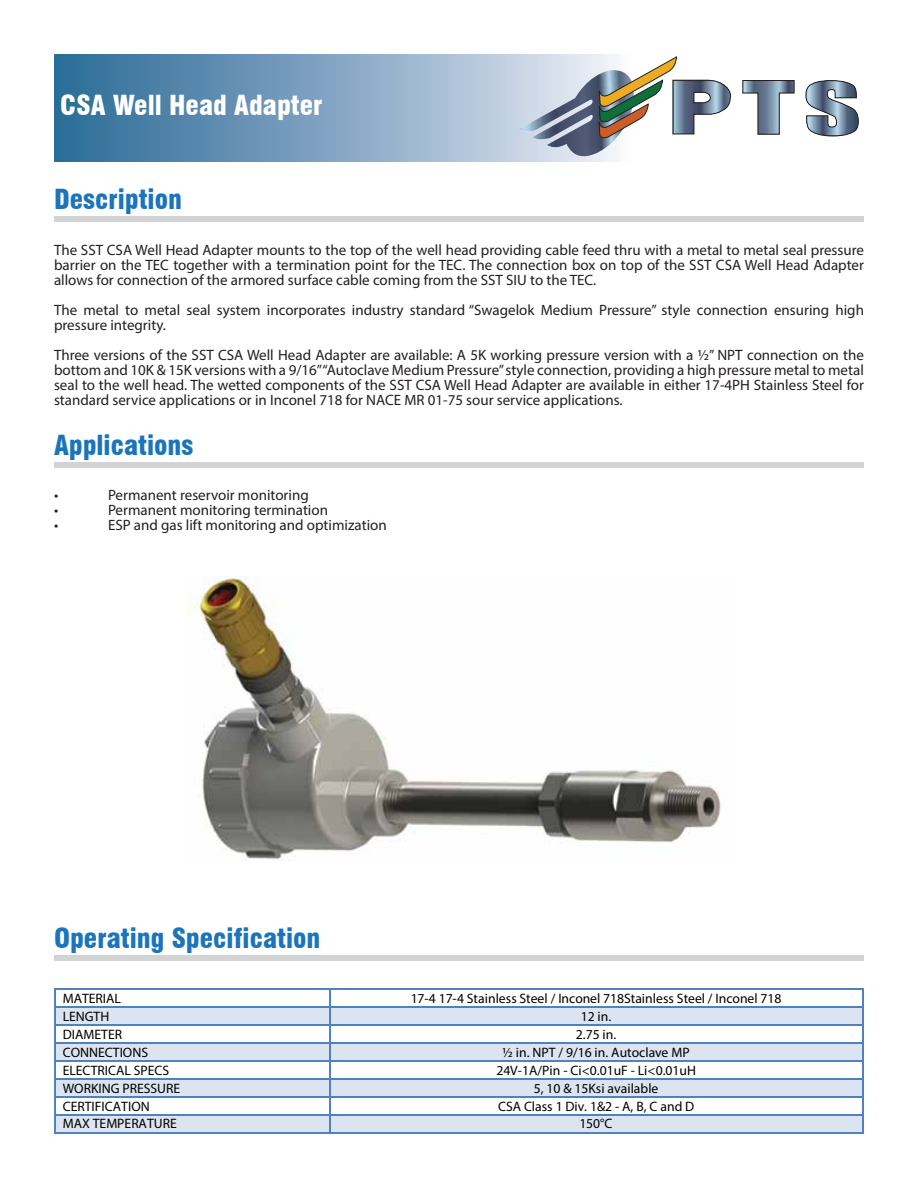
<style>
.page{position:relative;width:918px;height:1188px;background:#fff}
.page>*{position:absolute;margin:0;border:0;box-sizing:border-box;transform-origin:0 0}
.t1{font:900 condensed 27px "Swiss 721 BT";color:#1c75bc}
.t2{font:900 condensed 27px "Swiss 721 BT";color:#fff}
.t3{font:15px/15px "Myriad Pro";color:#231f20;text-align:justify}
.t4{font:13.65px "Myriad Pro";color:#010101}
</style>
<div class="page">
<svg style="left:54px;top:54px;width:563px;height:108px;background:#779dbd"></svg>
<svg style="left:519px;top:56px;width:340px;height:106px"></svg>
<div style="left:54px;top:217px;width:810px;height:5px;background:#d1d3d4"></div>
<div style="left:54px;top:956px;width:810px;height:5px;background:#d1d3d4"></div>
<div style="left:54px;top:463px;width:810px;height:5px;background:#d1d3d4"></div>
<img style="left:187px;top:576px;width:534px;height:284px">
<hr style="left:55px;top:988px;width:274px;height:2px;background:#4f82be">
<hr style="left:330px;top:988px;width:532px;height:2px;background:#4f82be">
<div style="left:55px;top:1008px;width:274px;height:16px;background:#dbe4f0"></div>
<div style="left:330px;top:1008px;width:532px;height:16px;background:#dbe4f0"></div>
<hr style="left:55px;top:1006px;width:274px;height:2px;background:#4f82be">
<hr style="left:330px;top:1006px;width:532px;height:2px;background:#4f82be">
<hr style="left:55px;top:1024px;width:274px;height:2px;background:#4f82be">
<hr style="left:330px;top:1024px;width:532px;height:2px;background:#4f82be">
<div style="left:55px;top:1044px;width:274px;height:16px;background:#dbe4f0"></div>
<div style="left:330px;top:1044px;width:532px;height:16px;background:#dbe4f0"></div>
<hr style="left:55px;top:1042px;width:274px;height:2px;background:#4f82be">
<hr style="left:330px;top:1042px;width:532px;height:2px;background:#4f82be">
<hr style="left:55px;top:1060px;width:274px;height:2px;background:#4f82be">
<hr style="left:330px;top:1060px;width:532px;height:2px;background:#4f82be">
<div style="left:55px;top:1080px;width:274px;height:16px;background:#dbe4f0"></div>
<div style="left:330px;top:1080px;width:532px;height:16px;background:#dbe4f0"></div>
<hr style="left:55px;top:1078px;width:274px;height:2px;background:#4f82be">
<hr style="left:330px;top:1078px;width:532px;height:2px;background:#4f82be">
<hr style="left:55px;top:1096px;width:274px;height:1px;background:#4f82be">
<hr style="left:330px;top:1096px;width:532px;height:1px;background:#4f82be">
<div style="left:55px;top:1115px;width:274px;height:17px;background:#dbe4f0"></div>
<div style="left:330px;top:1115px;width:532px;height:17px;background:#dbe4f0"></div>
<hr style="left:55px;top:1114px;width:274px;height:1px;background:#4f82be">
<hr style="left:330px;top:1114px;width:532px;height:1px;background:#4f82be">
<svg style="left:54px;top:988px;width:1px;height:146px"></svg>
<hr style="left:55px;top:1132px;width:274px;height:2px;background:#4f82be">
<svg style="left:329px;top:988px;width:1px;height:146px"></svg>
<hr style="left:330px;top:1132px;width:532px;height:2px;background:#4f82be">
<svg style="left:862px;top:988px;width:2px;height:146px"></svg>
<h1 class="t2" style="left:60px;top:89px;width:264px">CSA Well Head Adapter</h1>
<h1 class="t1" style="left:54px;top:183px;width:130px">Description</h1>
<p class="t3" style="left:54px;top:242px;width:812px">The SST CSA Well Head Adapter mounts to the top of the well head providing cable feed thru with a metal to metal seal pressure barrier on the TEC together with a termination point for the TEC. The connection box on top of the SST CSA Well Head Adapter allows for connection of the armored surface cable coming from the SST SIU to the TEC.</p>
<p class="t3" style="left:54px;top:302px;width:812px">The metal to metal seal system incorporates industry standard “Swagelok Medium Pressure” style connection ensuring high pressure integrity.</p>
<p class="t3" style="left:54px;top:347px;width:812px">Three versions of the SST CSA Well Head Adapter are available: A 5K working pressure version with a ½” NPT connection on the bottom and 10K &amp; 15K versions with a 9/16” “Autoclave Medium Pressure” style connection, providing a high pressure metal to metal seal to the well head. The wetted components of the SST CSA Well Head Adapter are available in either 17-4PH Stainless Steel for standard service applications or in Inconel 718 for NACE MR 01-75 sour service applications.</p>
<h1 class="t1" style="left:54px;top:429px;width:141px">Applications</h1>
<p class="t3" style="left:54px;top:487px;width:6px">•</p>
<p class="t3" style="left:108px;top:487px;width:202px">Permanent reservoir monitoring</p>
<p class="t3" style="left:54px;top:502px;width:6px">•</p>
<p class="t3" style="left:108px;top:502px;width:222px">Permanent monitoring termination</p>
<p class="t3" style="left:54px;top:517px;width:6px">•</p>
<p class="t3" style="left:108px;top:517px;width:280px">ESP and gas lift monitoring and optimization</p>
<h1 class="t1" style="left:54px;top:922px;width:268px">Operating Specification</h1>
<p class="t4" style="left:63px;top:990px;width:60px">MATERIAL</p>
<p class="t4" style="left:411px;top:990px;width:372px">17-4 17-4 Stainless Steel / Inconel 718Stainless Steel / Inconel 718</p>
<p class="t4" style="left:63px;top:1008px;width:48px">LENGTH</p>
<p class="t4" style="left:581px;top:1008px;width:32px">12 in.</p>
<p class="t4" style="left:63px;top:1026px;width:61px">DIAMETER</p>
<p class="t4" style="left:576px;top:1026px;width:42px">2.75 in.</p>
<p class="t4" style="left:63px;top:1044px;width:87px">CONNECTIONS</p>
<p class="t4" style="left:503px;top:1044px;width:189px">½ in. NPT / 9/16 in. Autoclave MP</p>
<p class="t4" style="left:63px;top:1062px;width:108px">ELECTRICAL SPECS</p>
<p class="t4" style="left:496px;top:1062px;width:201px">24V-1A/Pin - Ci&lt;0.01uF - Li&lt;0.01uH</p>
<p class="t4" style="left:63px;top:1080px;width:119px">WORKING PRESSURE</p>
<p class="t4" style="left:534px;top:1080px;width:126px">5, 10 &amp; 15Ksi available</p>
<p class="t4" style="left:63px;top:1098px;width:89px">CERTIFICATION</p>
<p class="t4" style="left:498px;top:1098px;width:198px">CSA Class 1 Div. 1&amp;2 - A, B, C and D</p>
<p class="t4" style="left:63px;top:1115px;width:115px">MAX TEMPERATURE</p>
<p class="t4" style="left:579px;top:1115px;width:35px">150°C</p>
</div>
